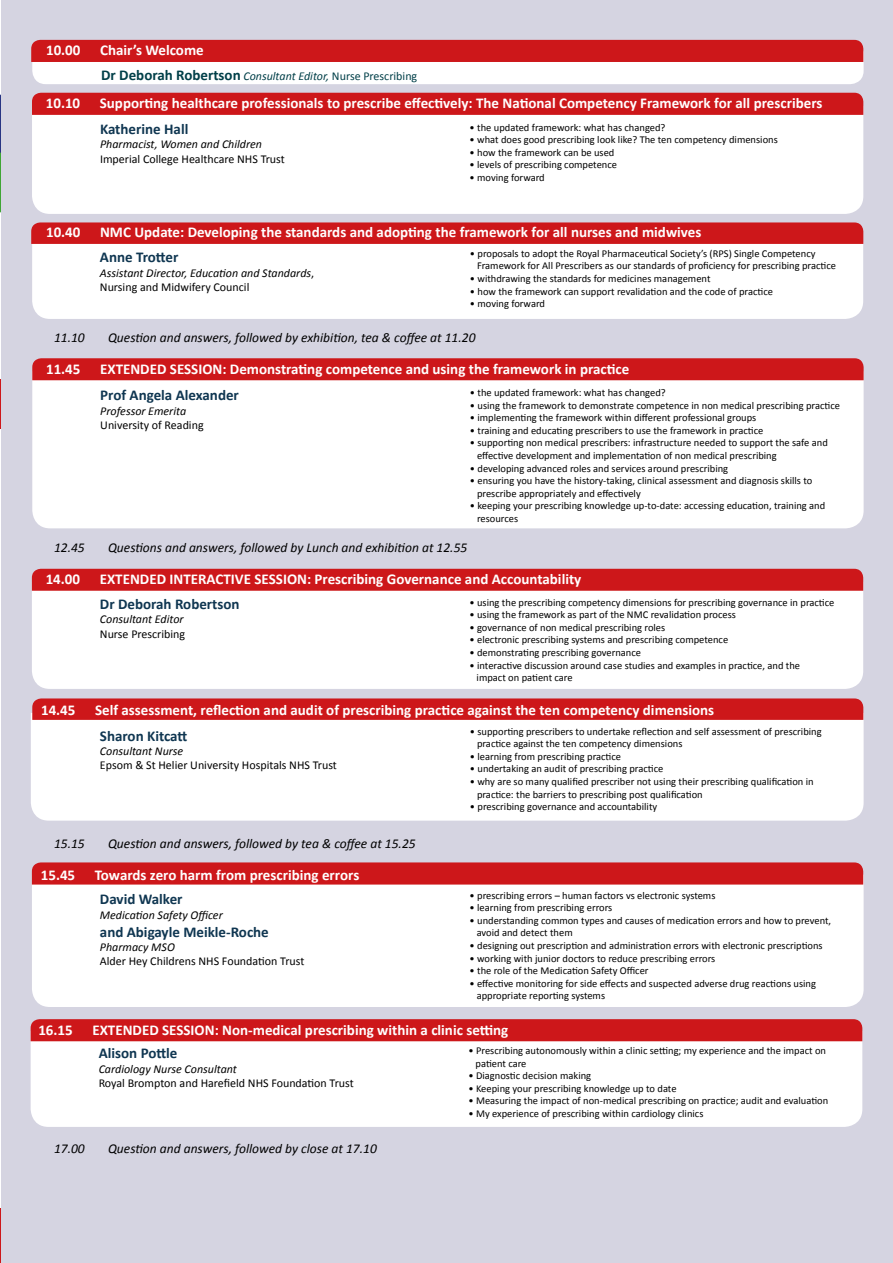
<style>
.page{position:relative;width:893px;height:1263px;background:#fff}
.page>*{position:absolute;margin:0;border:0;box-sizing:border-box;transform-origin:0 0}
.t1{font:700 15px "Calibri";color:#fff}
.t2{font:700 15px "Calibri";color:#0f3651}
.t3{font:700 15px/24.6px "Calibri";color:#003f48}
.t4{font:italic 13.5px "Calibri";color:#000}
.t5{font:italic 12px/14.4px "Calibri";color:#000}
.t6{font:12px "Calibri";color:#000}
.t7{font:10.5px/12.6px "Calibri";color:#000}
.s1{color:#fff}
.s2{font-weight:400;font-style:italic;font-size:12px}
.s3{font-weight:400;font-size:12px}
.s4{font-style:normal}
</style>
<div class="page">
<hr style="left:0;top:380px;width:1px;height:49px;background:#cd171a">
<hr style="left:0;top:1209px;width:1px;height:54px;background:#cd171a">
<div style="left:1px;top:0;width:892px;height:1263px;background:#d5d4e1"></div>
<svg style="left:0;top:93px;width:863px;height:120px;background:#f4d4d5"></svg>
<div style="left:32px;top:874px;width:832px;height:133px;background:#fff"></div>
<div style="left:32px;top:862px;width:831px;height:22px;background:#cd171a"></div>
<div style="left:32px;top:591px;width:831px;height:98px;background:#fff"></div>
<div style="left:32px;top:569px;width:831px;height:22px;background:#cd171a"></div>
<div style="left:31px;top:713px;width:833px;height:108px;background:#fff"></div>
<svg style="left:32px;top:698px;width:831px;height:22px;background:#cd1c1f"></svg>
<div style="left:31px;top:1041px;width:831px;height:86px;background:#fff"></div>
<div style="left:31px;top:1019px;width:831px;height:22px;background:#cd171a"></div>
<div style="left:32px;top:244px;width:831px;height:75px;background:#fff"></div>
<svg style="left:31px;top:222px;width:832px;height:22px;background:#cd1c1f"></svg>
<div style="left:32px;top:380px;width:832px;height:148px;background:#fff"></div>
<div style="left:32px;top:358px;width:832px;height:22px;background:#cd171a"></div>
<svg style="left:31px;top:40px;width:833px;height:44px;background:#e58b8c"></svg>
<h1 class="t1" style="left:46px;top:39px;width:36px">10.00</h1>
<h1 class="t3" style="left:100px;top:37px;width:319px"><span class="s1">Chair’s Welcome<br></span>Dr Deborah Robertson <span class="s2">Consultant Editor,</span> <span class="s3">Nurse Prescribing</span></h1>
<h1 class="t1" style="left:46px;top:93px;width:36px">10.10</h1>
<h1 class="t1" style="left:100px;top:93px;width:724px">Supporting healthcare professionals to prescribe effectively: The National Competency Framework for all prescribers</h1>
<h1 class="t2" style="left:100px;top:118px;width:90px">Katherine Hall</h1>
<p class="t5" style="left:100px;top:137px;width:164px">Pharmacist, Women and Children</p>
<p class="t6" style="left:100px;top:150px;width:186px">Imperial College Healthcare NHS Trust</p>
<p class="t7" style="left:470px;top:120px;width:197px">• the updated framework: what has changed?</p>
<p class="t7" style="left:470px;top:133px;width:310px">• what does good prescribing look like? The ten competency dimensions</p>
<p class="t7" style="left:470px;top:146px;width:146px">• how the framework can be used</p>
<p class="t7" style="left:470px;top:158px;width:149px">• levels of prescribing competence</p>
<p class="t7" style="left:470px;top:171px;width:77px">• moving forward</p>
<h1 class="t1" style="left:46px;top:221px;width:36px">10.40</h1>
<h1 class="t1" style="left:100px;top:221px;width:603px">NMC Update: Developing the standards and adopting the framework for all nurses and midwives</h1>
<p class="t7" style="left:477px;top:247px;width:361px;text-indent:-7px">• proposals to adopt the Royal Pharmaceutical Society’s (RPS) Single Competency<br>Framework for All Prescribers as our standards of proficiency for prescribing practice</p>
<p class="t7" style="left:470px;top:272px;width:242px">• withdrawing the standards for medicines management</p>
<p class="t7" style="left:470px;top:285px;width:305px">• how the framework can support revalidation and the code of practice</p>
<p class="t7" style="left:470px;top:297px;width:77px">• moving forward</p>
<h1 class="t2" style="left:100px;top:247px;width:80px">Anne Trotter</h1>
<p class="t5" style="left:100px;top:265px;width:216px">Assistant Director, Education and Standards<span class="s4">,<br>Nursing and Midwifery Council</span></p>
<p class="t4" style="left:54px;top:329px;width:32px">11.10</p>
<p class="t4" style="left:108px;top:329px;width:369px">Question and answers, followed by exhibition, tea &amp; coffee at 11.20</p>
<h1 class="t1" style="left:46px;top:358px;width:36px">11.45</h1>
<h1 class="t1" style="left:100px;top:358px;width:531px">EXTENDED SESSION: Demonstrating competence and using the framework in practice</h1>
<h1 class="t2" style="left:100px;top:384px;width:140px">Prof Angela Alexander</h1>
<p class="t5" style="left:100px;top:403px;width:87px">Professor Emerita</p>
<p class="t6" style="left:100px;top:417px;width:105px">University of Reading</p>
<p class="t7" style="left:470px;top:386px;width:197px">• the updated framework: what has changed?</p>
<p class="t7" style="left:470px;top:398px;width:372px">• using the framework to demonstrate competence in non medical prescribing practice</p>
<p class="t7" style="left:470px;top:411px;width:288px">• implementing the framework within different professional groups</p>
<p class="t7" style="left:470px;top:424px;width:295px">• training and educating prescribers to use the framework in practice</p>
<p class="t7" style="left:477px;top:436px;width:352px;text-indent:-7px">• supporting non medical prescribers: infrastructure needed to support the safe and effective development and implementation of non medical prescribing</p>
<p class="t7" style="left:470px;top:461px;width:260px">• developing advanced roles and services around prescribing</p>
<p class="t7" style="left:477px;top:474px;width:337px;text-indent:-7px">• ensuring you have the history-taking, clinical assessment and diagnosis skills to prescribe appropriately and effectively</p>
<p class="t7" style="left:477px;top:499px;width:350px;text-indent:-7px">• keeping your prescribing knowledge up-to-date: accessing education, training and resources</p>
<p class="t4" style="left:54px;top:538px;width:32px">12.45</p>
<p class="t4" style="left:108px;top:538px;width:361px">Questions and answers, followed by Lunch and exhibition at 12.55</p>
<h1 class="t1" style="left:46px;top:569px;width:36px">14.00</h1>
<h1 class="t1" style="left:100px;top:569px;width:483px">EXTENDED INTERACTIVE SESSION: Prescribing Governance and Accountability</h1>
<h1 class="t2" style="left:100px;top:593px;width:141px">Dr Deborah Robertson</h1>
<p class="t5" style="left:100px;top:612px;width:85px">Consultant Editor</p>
<p class="t6" style="left:100px;top:625px;width:87px">Nurse Prescribing</p>
<p class="t7" style="left:469px;top:595px;width:366px">• using the prescribing competency dimensions for prescribing governance in practice</p>
<p class="t7" style="left:469px;top:608px;width:268px">• using the framework as part of the NMC revalidation process</p>
<p class="t7" style="left:469px;top:621px;width:197px">• governance of non medical prescribing roles</p>
<p class="t7" style="left:469px;top:633px;width:260px">• electronic prescribing systems and prescribing competence</p>
<p class="t7" style="left:469px;top:646px;width:173px">• demonstrating prescribing governance</p>
<p class="t7" style="left:477px;top:658px;width:325px;text-indent:-7px">• interactive discussion around case studies and examples in practice, and the impact on patient care</p>
<h1 class="t1" style="left:41px;top:699px;width:36px">14.45</h1>
<h1 class="t1" style="left:95px;top:699px;width:621px">Self assessment, reflection and audit of prescribing practice against the ten competency dimensions</h1>
<p class="t7" style="left:477px;top:724px;width:346px;text-indent:-7px">• supporting prescribers to undertake reflection and self assessment of prescribing practice against the ten competency dimensions</p>
<p class="t7" style="left:470px;top:750px;width:153px">• learning from prescribing practice</p>
<p class="t7" style="left:470px;top:762px;width:195px">• undertaking an audit of prescribing practice</p>
<p class="t7" style="left:477px;top:775px;width:338px;text-indent:-7px">• why are so many qualified prescriber not using their prescribing qualification in practice: the barriers to prescribing post qualification</p>
<p class="t7" style="left:470px;top:800px;width:189px">• prescribing governance and accountability</p>
<h1 class="t2" style="left:100px;top:725px;width:89px">Sharon Kitcatt</h1>
<p class="t5" style="left:100px;top:743px;width:85px">Consultant Nurse</p>
<p class="t6" style="left:100px;top:757px;width:238px">Epsom &amp; St Helier University Hospitals NHS Trust</p>
<p class="t4" style="left:54px;top:834px;width:32px">15.15</p>
<p class="t4" style="left:108px;top:834px;width:309px">Question and answers, followed by tea &amp; coffee at 15.25</p>
<h1 class="t1" style="left:41px;top:864px;width:36px">15.45</h1>
<h1 class="t1" style="left:95px;top:864px;width:266px">Towards zero harm from prescribing errors</h1>
<h1 class="t2" style="left:100px;top:889px;width:84px">David Walker</h1>
<p class="t5" style="left:100px;top:907px;width:124px">Medication Safety Officer</p>
<h1 class="t2" style="left:100px;top:921px;width:170px">and Abigayle Meikle-Roche</h1>
<p class="t5" style="left:100px;top:939px;width:76px">Pharmacy MSO</p>
<p class="t6" style="left:100px;top:953px;width:206px">Alder Hey Childrens NHS Foundation Trust</p>
<p class="t7" style="left:470px;top:888px;width:247px">• prescribing errors – human factors vs electronic systems</p>
<p class="t7" style="left:470px;top:901px;width:144px">• learning from prescribing errors</p>
<p class="t7" style="left:477px;top:914px;width:356px;text-indent:-7px">• understanding common types and causes of medication errors and how to prevent, avoid and detect them</p>
<p class="t7" style="left:470px;top:939px;width:355px">• designing out prescription and administration errors with electronic prescriptions</p>
<p class="t7" style="left:470px;top:951px;width:247px">• working with junior doctors to reduce prescribing errors</p>
<p class="t7" style="left:470px;top:964px;width:181px">• the role of the Medication Safety Officer</p>
<p class="t7" style="left:477px;top:977px;width:341px;text-indent:-7px">• effective monitoring for side effects and suspected adverse drug reactions using appropriate reporting systems</p>
<h1 class="t1" style="left:38px;top:1019px;width:36px">16.15</h1>
<h1 class="t1" style="left:92px;top:1019px;width:417px">EXTENDED SESSION: Non-medical prescribing within a clinic setting</h1>
<h1 class="t2" style="left:99px;top:1043px;width:80px">Alison Pottle</h1>
<p class="t5" style="left:99px;top:1061px;width:140px">Cardiology Nurse Consultant</p>
<p class="t6" style="left:99px;top:1075px;width:257px">Royal Brompton and Harefield NHS Foundation Trust</p>
<p class="t7" style="left:476px;top:1044px;width:352px;text-indent:-7px">• Prescribing autonomously within a clinic setting; my experience and the impact on patient care</p>
<p class="t7" style="left:468px;top:1069px;width:124px">• Diagnostic decision making</p>
<p class="t7" style="left:468px;top:1082px;width:210px">• Keeping your prescribing knowledge up to date</p>
<p class="t7" style="left:468px;top:1094px;width:361px">• Measuring the impact of non-medical prescribing on practice; audit and evaluation</p>
<p class="t7" style="left:468px;top:1107px;width:236px">• My experience of prescribing within cardiology clinics</p>
<p class="t4" style="left:54px;top:1139px;width:32px">17.00</p>
<p class="t4" style="left:108px;top:1139px;width:270px">Question and answers, followed by close at 17.10</p>
</div>
